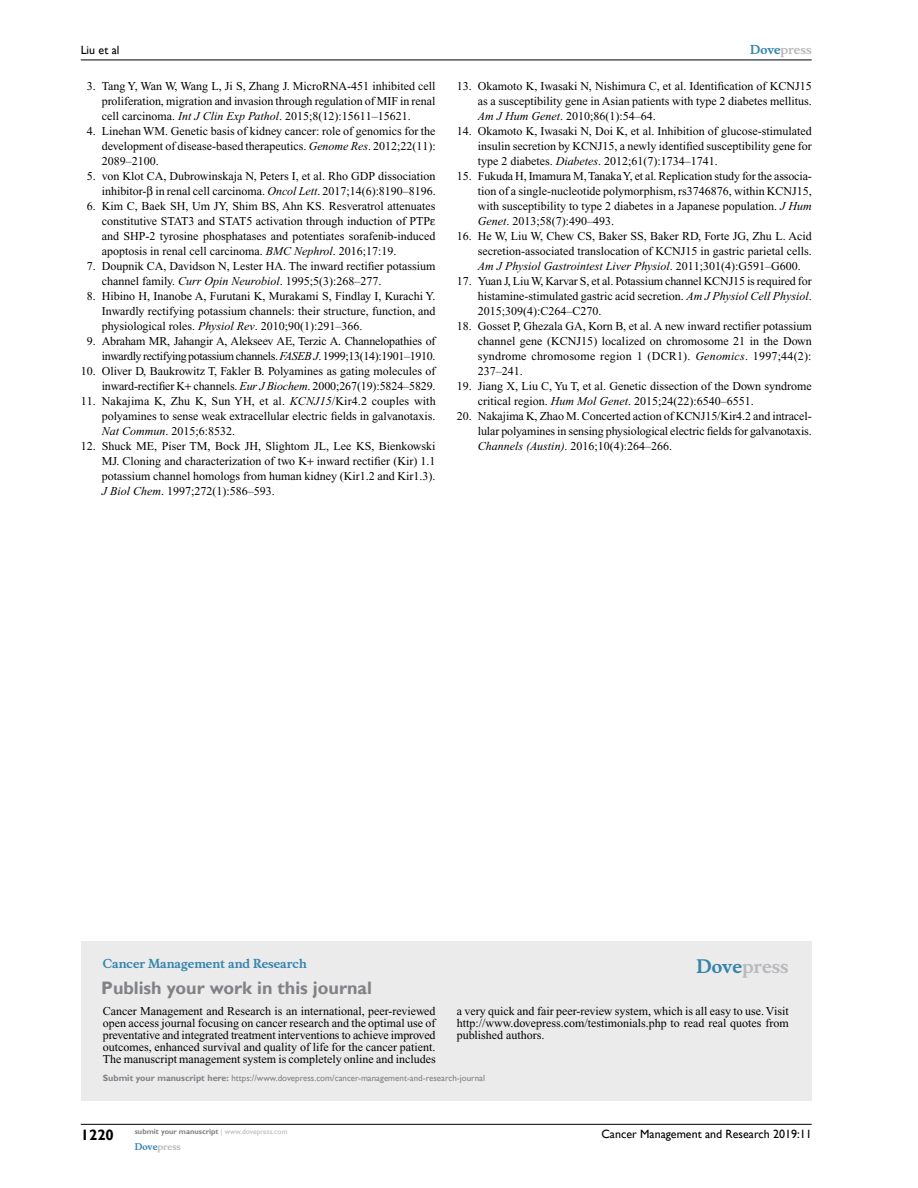
<style>
.page{position:relative;width:918px;height:1188px;background:#fff}
.page>*{position:absolute;margin:0;border:0;box-sizing:border-box;transform-origin:0 0}
.t1{font:700 18px "Gill Sans";color:#808285}
.t2{font:700 18px "Musee";color:#b8babc}
.t3{font:700 15px "Gill Sans";color:#000}
.t4{font:12px/15px "Times New Roman";color:#000;text-align:justify}
.t5{font:12px/15px "Times New Roman";letter-spacing:-.03em;color:#000;text-align:right}
.t6{font:12px "Gill Sans";color:#000}
.t7{font:700 12px "Musee";color:#3785ad}
.t8{font:700 12px "Musee";color:#b8babc}
.t9{font:9px "Gill Sans";color:#808285}
.t10{font:700 9px "Musee";color:#b8babc}
.t11{font:700 7.5px "Gill Sans";color:#808285}
.s1{font-style:italic}
.s2{color:#3785ad}
.s3{font-weight:700}
.s4{font-weight:400;color:#b8babc}
</style>
<div class="page">
<div style="left:81px;top:941px;width:731px;height:160px;background:#ebebec"></div>
<hr style="left:81px;top:1124px;width:731px;height:1px;background:#000">
<hr style="left:81px;top:60px;width:731px;height:1px;background:#000">
<p class="t6" style="left:81px;top:43px;width:40px">Liu et al</p>
<p class="t4" style="left:102px;top:79px;width:335px;text-indent:-15px">3. Tang Y, Wan W, Wang L, Ji S, Zhang J. MicroRNA-451 inhibited cell proliferation, migration and invasion through regulation of MIF in renal cell carcinoma. <span class="s1">Int J Clin Exp Pathol</span>. 2015;8(12):15611–15621.</p>
<p class="t4" style="left:102px;top:124px;width:336px;text-indent:-15px">4. Linehan WM. Genetic basis of kidney cancer: role of genomics for the development of disease-based therapeutics. <span class="s1">Genome Res</span>. 2012;22(11):<br>2089–2100.</p>
<p class="t4" style="left:87px;top:169px;width:350px;text-align:right">5. von Klot CA, Dubrowinskaja N, Peters I, et al. Rho GDP dissociation inhibitor- in renal cell carcinoma. <span class="s1">Oncol Lett</span>. 2017;14(6):8190–8196.</p>
<p class="t4" style="left:102px;top:199px;width:335px;text-align:left;text-indent:-15px">6. Kim C, Baek SH, Um JY, Shim BS, Ahn KS. Resveratrol attenuates constitutive STAT3 and STAT5 activation through induction of PTP and SHP-2 tyrosine phosphatases and potentiates sorafenib-induced apoptosis in renal cell carcinoma. <span class="s1">BMC Nephrol</span>. 2016;17:19.</p>
<p class="t4" style="left:102px;top:259px;width:335px;text-indent:-15px">7. Doupnik CA, Davidson N, Lester HA. The inward rectifier potassium channel family. <span class="s1">Curr Opin Neurobiol</span>. 1995;5(3):268–277.</p>
<p class="t4" style="left:102px;top:289px;width:335px;text-indent:-15px">8. Hibino H, Inanobe A, Furutani K, Murakami S, Findlay I, Kurachi Y.<br>Inwardly rectifying potassium channels: their structure, function, and physiological roles. <span class="s1">Physiol Rev</span>. 2010;90(1):291–366.</p>
<p class="t5" style="left:87px;top:334px;width:350px">9. Abraham MR, Jahangir A, Alekseev AE, Terzic A. Channelopathies of inwardly rectifying potassium channels. <span class="s1">FASEB J</span>. 1999;13(14):1901–1910.</p>
<p class="t4" style="left:81px;top:364px;width:356px;text-align:right">10. Oliver D, Baukrowitz T, Fakler B. Polyamines as gating molecules of inward-rectifier K channels. <span class="s1">Eur J Biochem</span>. 2000;267(19):5824–5829.</p>
<p class="t4" style="left:102px;top:394px;width:336px;text-indent:-21px">11. Nakajima K, Zhu K, Sun YH, et al. <span class="s1">KCNJ15</span>/Kir4.2 couples with polyamines to sense weak extracellular electric fields in galvanotaxis.<br><span class="s1">Nat Commun</span>. 2015;6:8532.</p>
<p class="t4" style="left:102px;top:439px;width:335px;text-indent:-21px">12. Shuck ME, Piser TM, Bock JH, Slightom JL, Lee KS, Bienkowski MJ. Cloning and characterization of two K inward rectifier (Kir) 1.1 potassium channel homologs from human kidney (Kir1.2 and Kir1.3).<br><span class="s1">J Biol Chem</span>. 1997;272(1):586–593.</p>
<p class="t8" style="left:750px;top:43px;width:63px"><span class="s2">Dove</span>press</p>
<p class="t4" style="left:478px;top:79px;width:335px;text-indent:-21px">13. Okamoto K, Iwasaki N, Nishimura C, et al. Identification of KCNJ15 as a susceptibility gene in Asian patients with type 2 diabetes mellitus.<br><span class="s1">Am J Hum Genet</span>. 2010;86(1):54–64.</p>
<p class="t4" style="left:478px;top:124px;width:335px;text-indent:-21px">14. Okamoto K, Iwasaki N, Doi K, et al. Inhibition of glucose-stimulated insulin secretion by KCNJ15, a newly identified susceptibility gene for type 2 diabetes. <span class="s1">Diabetes</span>. 2012;61(7):1734–1741.</p>
<p class="t4" style="left:478px;top:169px;width:335px;text-indent:-21px">15. Fukuda H, Imamura M, Tanaka Y, et al. Replication study for the associa&shy;tion of a single-nucleotide polymorphism, rs3746876, within KCNJ15, with susceptibility to type 2 diabetes in a Japanese population. <span class="s1">J Hum Genet</span>. 2013;58(7):490–493.</p>
<p class="t4" style="left:478px;top:229px;width:335px;text-indent:-21px">16. He W, Liu W, Chew CS, Baker SS, Baker RD, Forte JG, Zhu L. Acid secretion-associated translocation of KCNJ15 in gastric parietal cells.<br><span class="s1">Am J Physiol Gastrointest Liver Physiol</span>. 2011;301(4):G591–G600.</p>
<p class="t4" style="left:478px;top:274px;width:335px;text-indent:-21px">17. Yuan J, Liu W, Karvar S, et al. Potassium channel KCNJ15 is required for histamine-stimulated gastric acid secretion. <span class="s1">Am J Physiol Cell Physiol</span>.<br>2015;309(4):C264–C270.</p>
<p class="t4" style="left:478px;top:319px;width:336px;text-indent:-21px">18. Gosset P, Ghezala GA, Korn B, et al. A new inward rectifier potassium channel gene (KCNJ15) localized on chromosome 21 in the Down syndrome chromosome region 1 (DCR1). <span class="s1">Genomics</span>. 1997;44(2):<br>237–241.</p>
<p class="t4" style="left:478px;top:379px;width:335px;text-indent:-21px">19. Jiang X, Liu C, Yu T, et al. Genetic dissection of the Down syndrome critical region. <span class="s1">Hum Mol Genet</span>. 2015;24(22):6540–6551.</p>
<p class="t4" style="left:478px;top:409px;width:335px;text-indent:-21px">20. Nakajima K, Zhao M. Concerted action of KCNJ15/Kir4.2 and intracel&shy;lular polyamines in sensing physiological electric fields for galvanotaxis.<br><span class="s1">Channels (Austin)</span>. 2016;10(4):264–266.</p>
<p class="t7" style="left:103px;top:956px;width:206px">Cancer Management and Research</p>
<h1 class="t1" style="left:101px;top:977px;width:272px">Publish your work in this journal</h1>
<h1 class="t2" style="left:697px;top:955px;width:94px"><span class="s2">Dove</span>press</h1>
<p class="t4" style="left:103px;top:1005px;width:334px;line-height:12px">Cancer Management and Research is an international, peer-reviewed open access journal focusing on cancer research and the optimal use of preventative and integrated treatment interventions to achieve improved outcomes, enhanced survival and quality of life for the cancer patient.<br>The manuscript management system is completely online and includes</p>
<p class="t4" style="left:457px;top:1005px;width:333px;line-height:12px">a very quick and fair peer-review system, which is all easy to use. Visit http://www.dovepress.com/testimonials.php to read real quotes from published authors.</p>
<p class="t9" style="left:103px;top:1072px;width:384px"><span class="s3">Submit your manuscript here:</span> https://www.dovepress.com/cancer-management-and-research-journal</p>
<p class="t3" style="left:81px;top:1126px;width:35px">1220</p>
<p class="t11" style="left:135px;top:1127px;width:154px">submit your manuscript <span class="s4">| www.dovepress.com</span></p>
<p class="t10" style="left:135px;top:1141px;width:48px"><span class="s2">Dove</span>press</p>
<p class="t6" style="left:601px;top:1127px;width:212px">Cancer Management and Research 2019:11</p>
</div>
